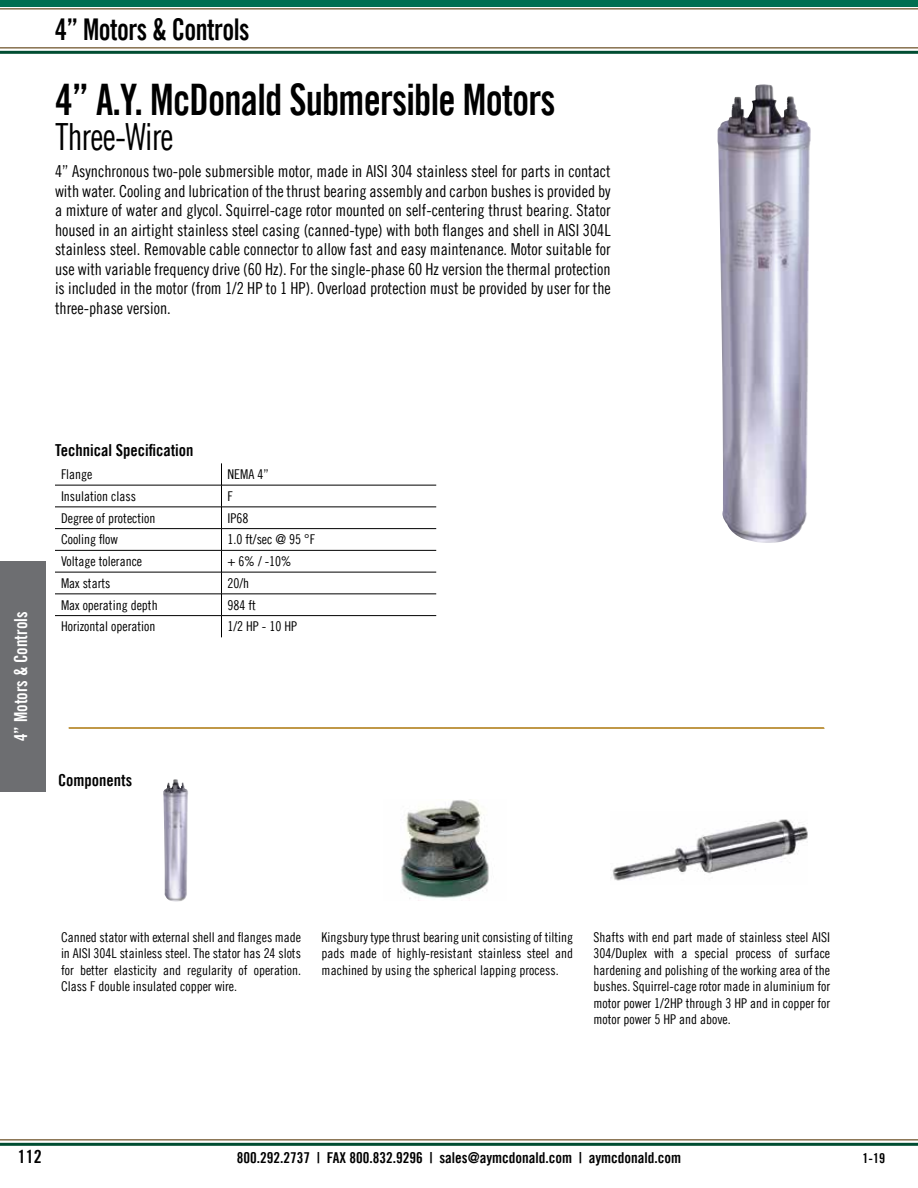
<style>
.page{position:relative;width:918px;height:1188px;background:#fff}
.page>*{position:absolute;margin:0;border:0;box-sizing:border-box;transform-origin:0 0}
.t1{font:43.5px "Trade Gothic LT Bold Cond Twenty";letter-spacing:-.02em;color:#000;scale:.89 1}
.t2{font:37.5px "Trade Gothic LT Cond Eighteen";letter-spacing:-.02em;color:#000;scale:.89 1}
.t3{font:30px "Trade Gothic LT Bold Cond Twenty";letter-spacing:-.02em;color:#000;scale:.89 1}
.t4{font:18px "Trade Gothic LT Bold Cond Twenty";color:#fff;scale:.94 1}
.t5{font:18px "Trade Gothic LT Bold Cond Twenty";color:#000}
.t6{font:16.5px/19.5px "Trade Gothic LT Cond Eighteen";color:#000;text-align:justify}
.t7{font:16.5px "Trade Gothic LT Bold Cond Twenty";color:#000}
.t8{font:15px "Trade Gothic LT Bold Cond Twenty";color:#000}
.t9{font:13.5px/16.5px "Trade Gothic LT Cond Eighteen";color:#000;text-align:justify}
.t10{font:13.5px "Trade Gothic LT Bold Cond Twenty";color:#000}
</style>
<div class="page">
<div style="left:0;top:561px;width:45px;height:230px;background:#6d6e71"></div>
<hr style="left:0;top:1143px;width:918px;height:3px;background:#004d32">
<hr style="left:0;top:51px;width:918px;height:3px;background:#004d32">
<hr style="left:0;top:1139px;width:918px;height:2px;background:#86704d">
<hr style="left:0;top:47px;width:918px;height:2px;background:#86704d">
<hr style="left:0;top:8px;width:918px;height:2px;background:#86704d">
<div style="left:0;top:0;width:918px;height:7px;background:#006f51"></div>
<hr style="left:55px;top:485px;width:167px;height:1px;background:#000">
<hr style="left:222px;top:485px;width:214px;height:1px;background:#000">
<hr style="left:55px;top:507px;width:167px;height:1px;background:#000">
<hr style="left:222px;top:507px;width:214px;height:1px;background:#000">
<hr style="left:55px;top:528px;width:167px;height:1px;background:#000">
<hr style="left:222px;top:528px;width:214px;height:1px;background:#000">
<hr style="left:55px;top:550px;width:167px;height:1px;background:#000">
<hr style="left:222px;top:550px;width:214px;height:1px;background:#000">
<hr style="left:55px;top:572px;width:167px;height:1px;background:#000">
<hr style="left:222px;top:572px;width:214px;height:1px;background:#000">
<hr style="left:55px;top:594px;width:167px;height:1px;background:#000">
<hr style="left:222px;top:594px;width:214px;height:1px;background:#000">
<hr style="left:55px;top:615px;width:167px;height:1px;background:#000">
<hr style="left:222px;top:615px;width:214px;height:1px;background:#000">
<svg style="left:221px;top:463px;width:1px;height:174px"></svg>
<img style="left:717px;top:85px;width:94px;height:458px">
<img style="left:163px;top:780px;width:25px;height:122px">
<img style="left:400px;top:799px;width:89px;height:102px">
<img style="left:612px;top:819px;width:195px;height:62px">
<hr style="left:68px;top:727px;width:757px;height:2px;background:#c09847">
<h3 class="t3" style="left:55px;top:11px;width:220px">4” Motors &amp; Controls</h3>
<h1 class="t1" style="left:55px;top:73px;width:564px">4” A.Y. McDonald Submersible Motors</h1>
<h2 class="t2" style="left:55px;top:114px;width:134px">Three-Wire</h2>
<p class="t6" style="left:55px;top:161px;width:557px">4” Asynchronous two-pole submersible motor, made in AISI 304 stainless steel for parts in contact with water. Cooling and lubrication of the thrust bearing assembly and carbon bushes is provided by a mixture of water and glycol. Squirrel-cage rotor mounted on self-centering thrust bearing. Stator housed in an airtight stainless steel casing (canned-type) with both flanges and shell in AISI 304L stainless steel. Removable cable connector to allow fast and easy maintenance. Motor suitable for use with variable frequency drive (60 Hz). For the single-phase 60 Hz version the thermal protection is included in the motor (from 1/2 HP to 1 HP). Overload protection must be provided by user for the three-phase version.</p>
<h3 class="t4" style="left:10px;top:741px;width:139px;rotate:-90deg">4” Motors &amp; Controls</h3>
<p class="t7" style="left:55px;top:440px;width:140px">Technical Specification</p>
<p class="t9" style="left:61px;top:466px;width:33px">Flange</p>
<p class="t9" style="left:227px;top:466px;width:43px">NEMA 4”</p>
<p class="t9" style="left:61px;top:488px;width:76px">Insulation class</p>
<p class="t9" style="left:227px;top:488px;width:7px">F</p>
<p class="t9" style="left:61px;top:509px;width:96px">Degree of protection</p>
<p class="t9" style="left:227px;top:509px;width:22px">IP68</p>
<p class="t9" style="left:61px;top:531px;width:58px">Cooling flow</p>
<p class="t9" style="left:227px;top:531px;width:89px">1.0 ft/sec @ 95 °F</p>
<p class="t9" style="left:61px;top:553px;width:83px">Voltage tolerance</p>
<p class="t9" style="left:227px;top:553px;width:66px">+ 6% / -10%</p>
<p class="t9" style="left:61px;top:575px;width:51px">Max starts</p>
<p class="t9" style="left:227px;top:575px;width:23px">20/h</p>
<p class="t9" style="left:61px;top:596px;width:98px">Max operating depth</p>
<p class="t9" style="left:227px;top:596px;width:30px">984 ft</p>
<p class="t9" style="left:61px;top:618px;width:96px">Horizontal operation</p>
<p class="t9" style="left:227px;top:618px;width:71px">1/2 HP - 10 HP</p>
<p class="t7" style="left:58px;top:770px;width:76px">Components</p>
<p class="t9" style="left:61px;top:929px;width:242px">Canned stator with external shell and flanges made in AISI 304L stainless steel. The stator has 24 slots for better elasticity and regularity of operation.<br>Class F double insulated copper wire.</p>
<p class="t9" style="left:322px;top:929px;width:253px">Kingsbury type thrust bearing unit consisting of tilting pads made of highly-resistant stainless steel and machined by using the spherical lapping process.</p>
<p class="t9" style="left:594px;top:929px;width:238px">Shafts with end part made of stainless steel AISI 304/Duplex with a special process of surface hardening and polishing of the working area of the bushes. Squirrel-cage rotor made in aluminium for motor power 1/2HP through 3 HP and in copper for motor power 5 HP and above.</p>
<h3 class="t5" style="left:18px;top:1146px;width:25px">112</h3>
<p class="t8" style="left:237px;top:1148px;width:446px">800.292.2737 | FAX 800.832.9296 | sales@aymcdonald.com | aymcdonald.com</p>
<p class="t10" style="left:863px;top:1150px;width:24px">1-19</p>
</div>
